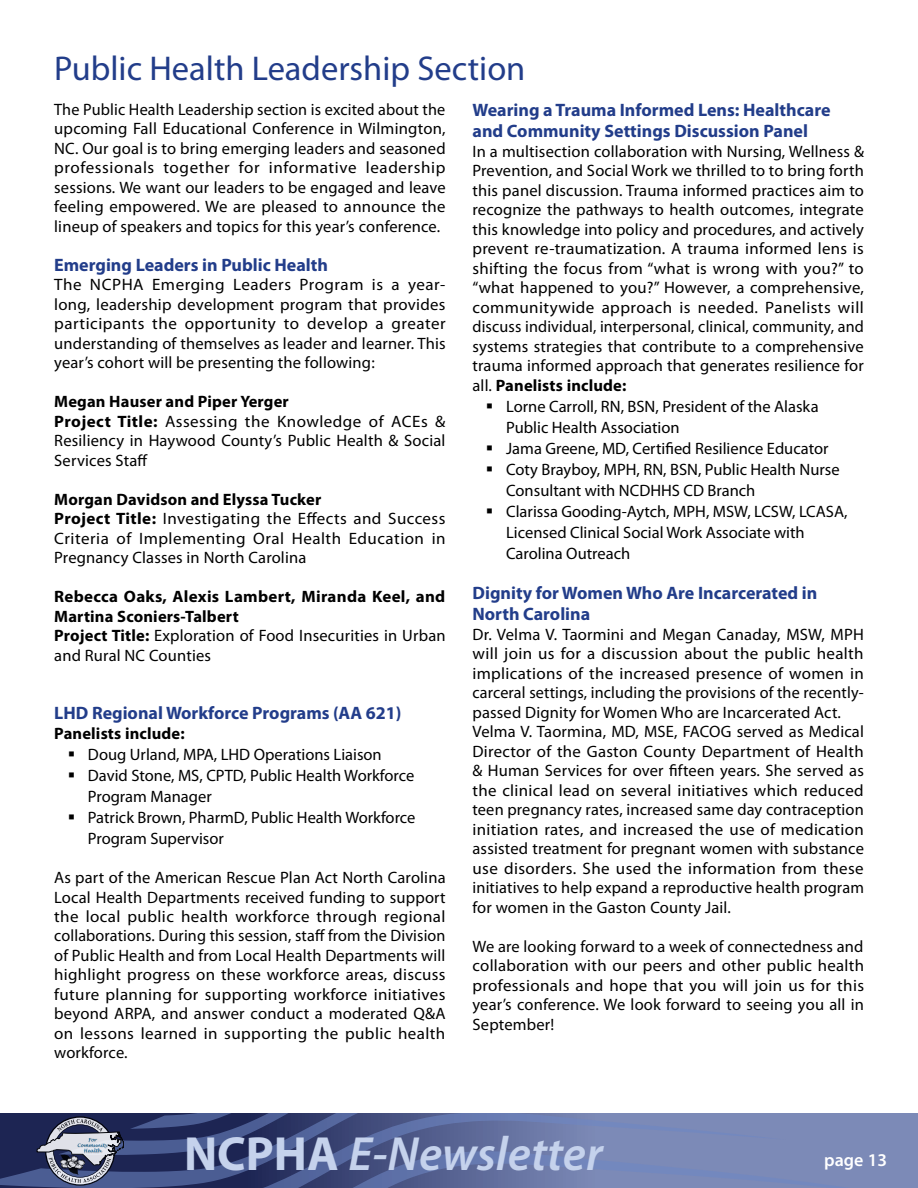
<style>
.page{position:relative;width:918px;height:1188px;background:#fff}
.page>*{position:absolute;margin:0;border:0;box-sizing:border-box;transform-origin:0 0}
.t1{font:italic 600 48.15px "Myriad Pro";color:#c5d2ec}
.t2{font:34.5px "Myriad Pro";color:#223d8a}
.t3{font:700 18px/21px "Myriad Pro";color:#223d8a}
.t4{font:600 18px "Myriad Pro";color:#fff}
.t5{font:16.5px/19.5px "Myriad Pro";letter-spacing:.01em;color:#000;text-align:justify}
.t6{font:700 16.5px/19.5px "Myriad Pro";letter-spacing:.01em;color:#000}
.s1{font-weight:700}
.s2{font-weight:400}
.s3{font-weight:700;font-style:normal}
</style>
<div class="page">
<svg style="left:0;top:1113px;width:914px;height:75px;background:#5c6997"></svg>
<h2 class="t2" style="left:54px;top:47px;width:473px">Public Health Leadership Section</h2>
<p class="t5" style="left:54px;top:99px;width:393px">The Public Health Leadership section is excited about the upcoming Fall Educational Conference in Wilmington, NC. Our goal is to bring emerging leaders and seasoned professionals together for informative leadership sessions. We want our leaders to be engaged and leave feeling empowered. We are pleased to announce the lineup of speakers and topics for this year’s conference.</p>
<p class="t3" style="left:54px;top:254px;width:275px">Emerging Leaders in Public Health</p>
<p class="t5" style="left:54px;top:275px;width:393px">The NCPHA Emerging Leaders Program is a year&shy;long, leadership development program that provides participants the opportunity to develop a greater understanding of themselves as leader and learner. This year’s cohort will be presenting the following:</p>
<p class="t5" style="left:54px;top:392px;width:393px;text-align:left"><span class="s1">Megan Hauser and Piper Yerger<br>Project Title:</span> Assessing the Knowledge of ACEs &amp; Resiliency in Haywood County’s Public Health &amp; Social Services Staff</p>
<p class="t5" style="left:54px;top:489px;width:393px;text-align:left"><span class="s1">Morgan Davidson and Elyssa Tucker<br>Project Title:</span> Investigating the Effects and Success Criteria of Implementing Oral Health Education in Pregnancy Classes in North Carolina</p>
<p class="t6" style="left:54px;top:587px;width:393px">Rebecca Oaks, Alexis Lambert, Miranda Keel, and Martina Sconiers-Talbert<br>Project Title: <span class="s2">Exploration of Food Insecurities in Urban and Rural NC Counties</span></p>
<p class="t3" style="left:54px;top:702px;width:349px">LHD Regional Workforce Programs (AA 621)</p>
<p class="t6" style="left:54px;top:723px;width:132px">Panelists include:</p>
<p class="t5" style="left:88px;top:744px;width:329px;line-height:21px;text-align:left">Doug Urland, MPA, LHD Operations Liaison David Stone, MS, CPTD, Public Health Workforce Program Manager<br>Patrick Brown, PharmD, Public Health Workforce Program Supervisor</p>
<p class="t5" style="left:54px;top:867px;width:393px">As part of the American Rescue Plan Act North Carolina Local Health Departments received funding to support the local public health workforce through regional collaborations. During this session, staff from the Division of Public Health and from Local Health Departments will highlight progress on these workforce areas, discuss future planning for supporting workforce initiatives beyond ARPA, and answer conduct a moderated Q&amp;A on lessons learned in supporting the public health workforce.</p>
<p class="t3" style="left:472px;top:99px;width:360px">Wearing a Trauma Informed Lens: Healthcare and Community Settings Discussion Panel</p>
<p class="t5" style="left:472px;top:141px;width:393px">In a multisection collaboration with Nursing, Wellness &amp; Prevention, and Social Work we thrilled to to bring forth this panel discussion. Trauma informed practices aim to recognize the pathways to health outcomes, integrate this knowledge into policy and procedures, and actively prevent re-traumatization. A trauma informed lens is shifting the focus from “what is wrong with you?” to “what happened to you?” However, a comprehensive, communitywide approach is needed. Panelists will discuss individual, interpersonal, clinical, community, and systems strategies that contribute to a comprehensive trauma informed approach that generates resilience for all. <span class="s1">Panelists include:</span></p>
<p class="t5" style="left:506px;top:395px;width:343px;line-height:21px;text-align:left">Lorne Carroll, RN, BSN, President of the Alaska Public Health Association<br>Jama Greene, MD, Certified Resilience Educator Coty Brayboy, MPH, RN, BSN, Public Health Nurse Consultant with NCDHHS CD Branch<br>Clarissa Gooding-Aytch, MPH, MSW, LCSW, LCASA, Licensed Clinical Social Work Associate with Carolina Outreach</p>
<p class="t3" style="left:472px;top:582px;width:346px">Dignity for Women Who Are Incarcerated in<br>North Carolina</p>
<p class="t5" style="left:472px;top:624px;width:393px;text-align:left">Dr. Velma V. Taormini and Megan Canaday, MSW, MPH will join us for a discussion about the public health implications of the increased presence of women in carceral settings, including the provisions of the recently&shy;passed Dignity for Women Who are Incarcerated Act.<br>Velma V. Taormina, MD, MSE, FACOG served as Medical Director of the Gaston County Department of Health &amp; Human Services for over fifteen years. She served as the clinical lead on several initiatives which reduced teen pregnancy rates, increased same day contraception initiation rates, and increased the use of medication assisted treatment for pregnant women with substance use disorders. She used the information from these initiatives to help expand a reproductive health program for women in the Gaston County Jail.</p>
<p class="t5" style="left:472px;top:936px;width:393px">We are looking forward to a week of connectedness and collaboration with our peers and other public health professionals and hope that you will join us for this year’s conference. We look forward to seeing you all in September!</p>
<h1 class="t1" style="left:184px;top:1124px;width:420px"><span class="s3">NCPHA</span> E-Newsletter</h1>
<p class="t4" style="left:824px;top:1148px;width:64px">page 13</p>
</div>
